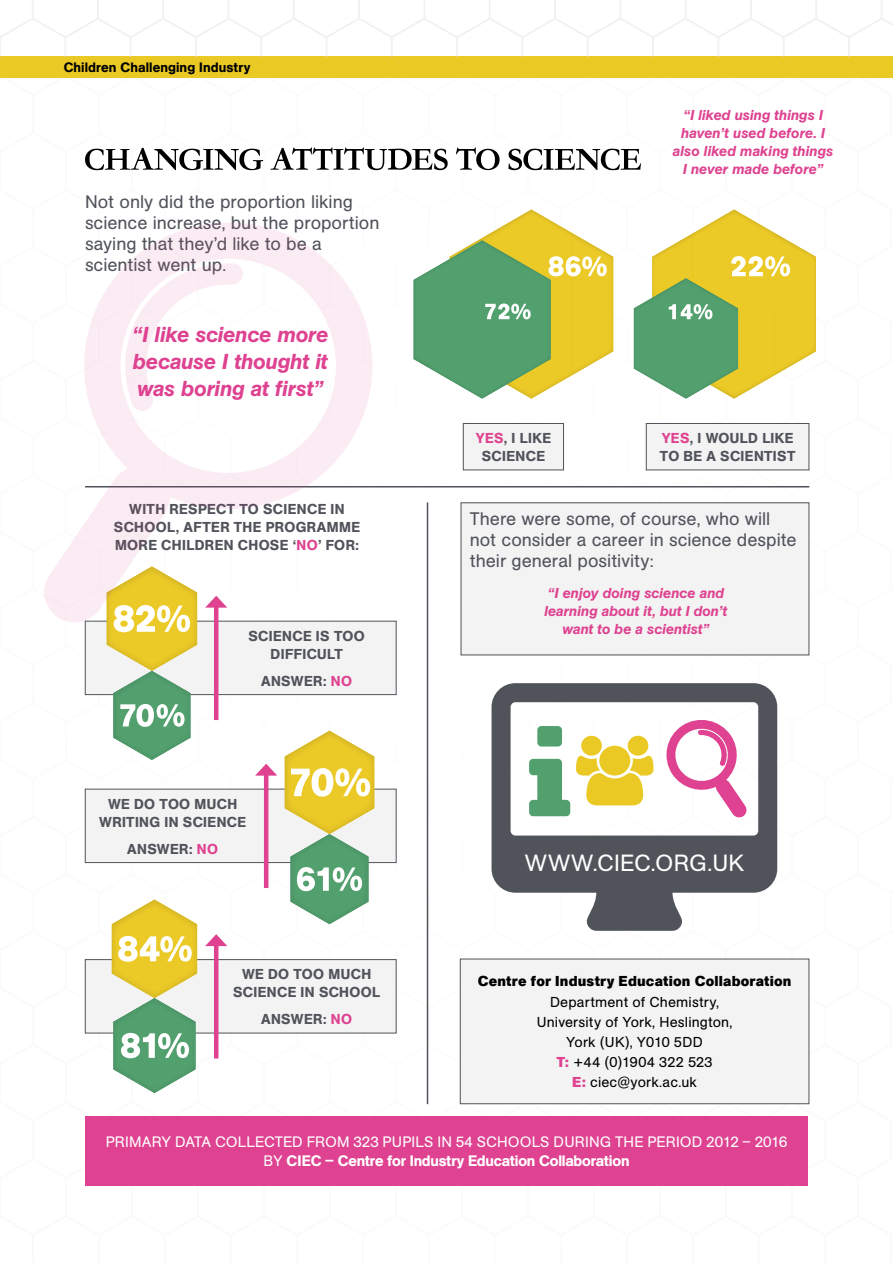
<style>
.page{position:relative;width:893px;height:1263px;background:#fff}
.page>*{position:absolute;margin:0;border:0;box-sizing:border-box;transform-origin:0 0}
.t1{font:23.25px "AG Book Pro";letter-spacing:.015em;color:#fff}
.t2{font:italic 500 21.45px/27px "AG Book Pro";color:#de4290;text-align:justify}
.t3{font:18px/21px "AG Book Pro";color:#50535a}
.t4{font:15px/19.5px "AG Book Pro";letter-spacing:.01em;color:#fff;text-align:center}
.t5{font:500 14.25px/18px "AG Book Pro";letter-spacing:.03em;color:#50535a;text-align:center}
.t6{font:italic 500 14.25px/18px "AG Book Pro";letter-spacing:.01em;color:#de4290;text-align:center}
.t7{font:14.25px/20.1px "AG Book Pro";letter-spacing:.01em;color:#000;text-align:center}
.t8{font:700 14.25px "AG Book Pro";letter-spacing:.01em;color:#000}
.t9{font:500 13.5px "AG Book Pro";letter-spacing:.01em;color:#000}
.s1{color:#de4290}
.s2{font-weight:700;color:#de4290}
.s3{font-weight:500}
</style>
<div class="page">
<div style="left:0;top:57px;width:893px;height:21px;background:#ebc925"></div>
<div style="left:463px;top:423px;width:100px;height:47px;background:#f3f3f3"></div>
<div style="left:463px;top:423px;width:101px;height:47px;border:1px solid #50535a"></div>
<div style="left:646px;top:423px;width:163px;height:47px;background:#f3f3f3"></div>
<div style="left:646px;top:423px;width:163px;height:47px;border:1px solid #50535a"></div>
<hr style="left:85px;top:486px;width:724px;height:1px;background:#50535a">
<hr style="left:427px;top:502px;width:1px;height:602px;background:#50535a">
<div style="left:85px;top:1116px;width:723px;height:70px;background:#de4290"></div>
<div style="left:461px;top:503px;width:348px;height:152px;background:#f3f3f3"></div>
<div style="left:461px;top:502px;width:348px;height:153px;border:1px solid #50535a"></div>
<div style="left:460px;top:959px;width:349px;height:145px;background:#f3f3f3"></div>
<div style="left:460px;top:959px;width:349px;height:145px;border:1px solid #50535a"></div>
<svg style="left:492px;top:683px;width:285px;height:248px;fill:#50535a"></svg>
<svg style="left:529px;top:726px;width:41px;height:90px"></svg>
<svg style="left:576px;top:736px;width:78px;height:69px"></svg>
<svg style="left:662px;top:715px;width:85px;height:103px"></svg>
<svg style="left:414px;top:210px;width:199px;height:189px"></svg>
<svg style="left:634px;top:210px;width:182px;height:189px"></svg>
<div style="left:85px;top:621px;width:311px;height:74px;background:#f3f3f3"></div>
<div style="left:85px;top:621px;width:312px;height:74px;border:1px solid #50535a"></div>
<hr style="left:214px;top:603px;width:4px;height:117px;background:#de4290">
<svg style="left:107px;top:627px;width:90px;height:133px"></svg>
<div style="left:85px;top:789px;width:311px;height:73px;background:#f3f3f3"></div>
<div style="left:85px;top:789px;width:312px;height:74px;border:1px solid #50535a"></div>
<hr style="left:264px;top:771px;width:4px;height:117px;background:#de4290">
<svg style="left:255px;top:764px;width:22px;height:12px"></svg>
<svg style="left:285px;top:731px;width:89px;height:193px"></svg>
<div style="left:85px;top:959px;width:311px;height:74px;background:#f3f3f3"></div>
<div style="left:85px;top:959px;width:312px;height:74px;border:1px solid #50535a"></div>
<hr style="left:214px;top:942px;width:4px;height:116px;background:#de4290">
<svg style="left:205px;top:934px;width:22px;height:12px"></svg>
<svg style="left:112px;top:899px;width:85px;height:194px"></svg>
<svg style="left:44px;top:222px;width:348px;height:405px"></svg>
<svg style="left:85px;top:147px;width:556px;height:23px"></svg>
<p class="t9" style="left:64px;top:58px;width:188px">Children Challenging Industry</p>
<p class="t3" style="left:85px;top:191px;width:296px">Not only did the proportion liking science increase, but the proportion saying that they’d like to be a scientist went up.</p>
<h2 class="t2" style="left:132px;top:321px;width:198px">“I like science more because I thought it was boring at first”</h2>
<p class="t5" style="left:114px;top:500px;width:248px">WITH RESPECT TO SCIENCE IN<br>SCHOOL, AFTER THE PROGRAMME<br>MORE CHILDREN CHOSE ‘<span class="s1">NO</span>’ FOR:</p>
<p class="t5" style="left:248px;top:626px;width:118px">SCIENCE IS TOO<br>DIFFICULT</p>
<p class="t5" style="left:261px;top:671px;width:92px">ANSWER: <span class="s1">NO</span></p>
<p class="t5" style="left:99px;top:794px;width:148px">WE DO TOO MUCH<br>WRITING IN SCIENCE</p>
<p class="t5" style="left:127px;top:839px;width:92px">ANSWER: <span class="s1">NO</span></p>
<p class="t5" style="left:233px;top:965px;width:149px">WE DO TOO MUCH<br>SCIENCE IN SCHOOL</p>
<p class="t5" style="left:261px;top:1010px;width:92px">ANSWER: <span class="s1">NO</span></p>
<p class="t6" style="left:673px;top:106px;width:162px">“I liked using things I haven’t used before. I also liked making things<br>I never made before”</p>
<p class="t5" style="left:476px;top:429px;width:77px"><span class="s1">YES</span>, I LIKE<br>SCIENCE</p>
<p class="t5" style="left:660px;top:429px;width:137px;text-align:left"><span class="s1">YES</span>, I WOULD LIKE<br>TO BE A SCIENTIST</p>
<p class="t3" style="left:470px;top:508px;width:328px">There were some, of course, who will not consider a career in science despite their general positivity:</p>
<p class="t6" style="left:544px;top:584px;width:184px">“I enjoy doing science and learning about it, but I don’t want to be a scientist”</p>
<h1 class="t1" style="left:525px;top:848px;width:221px">WWW.CIEC.ORG.UK</h1>
<p class="t8" style="left:478px;top:972px;width:315px">Centre for Industry Education Collaboration</p>
<p class="t7" style="left:537px;top:991px;width:197px">Department of Chemistry,<br>University of York, Heslington,<br>York (UK), Y010 5DD<br><span class="s2">T:</span> +44 (0)1904 322 523<br><span class="s2">E:</span> ciec@york.ac.uk</p>
<p class="t4" style="left:106px;top:1131px;width:683px">PRIMARY DATA COLLECTED FROM 323 PUPILS IN 54 SCHOOLS DURING THE PERIOD 2012 – 2016<br>BY <span class="s3">CIEC – Centre for Industry Education Collaboration</span></p>
</div>
